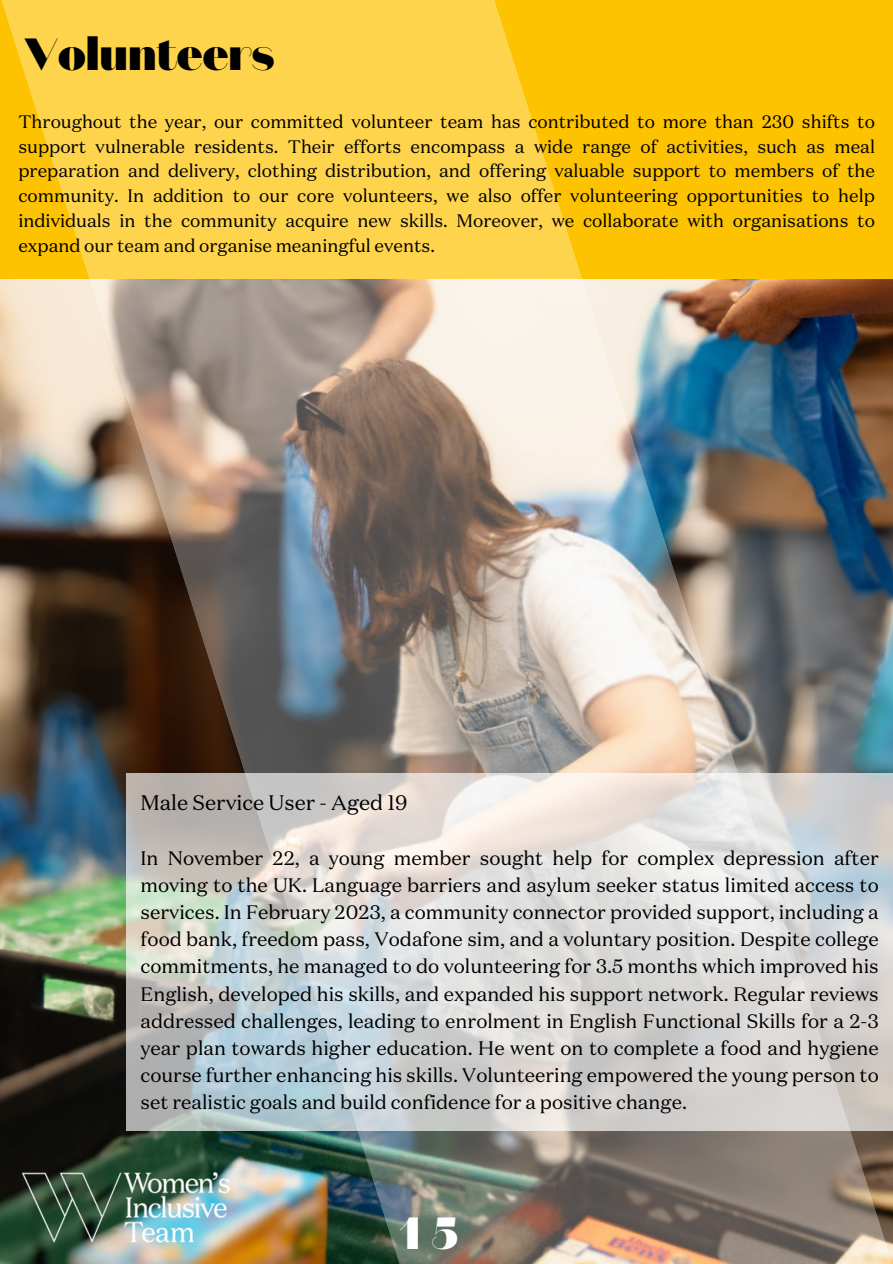
<style>
.page{position:relative;width:893px;height:1264px;background:#fff}
.page>*{position:absolute;margin:0;border:0;box-sizing:border-box;transform-origin:0 0}
.t1{font:900 45px "Domaine Sans Display";color:#000}
.t2{font:900 45px "Domaine Sans Display";color:#fff}
.t3{font:21px "Domaine Text";color:#000}
.t4{font:19.5px/27px "Domaine Text";color:#000;text-align:justify}
.t5{font:18px/24.8px "Domaine Text";color:#000;text-align:justify}
</style>
<div class="page">
<img style="left:0;top:0;width:892px;height:1263px">
<img style="left:22px;top:1172px;width:207px;height:70px">
<svg style="left:126px;top:773px;width:766px;height:357px"></svg>
<p class="t1" style="left:24px;top:25px;width:252px">Volunteers</p>
<p class="t5" style="left:18px;top:109px;width:858px">Throughout the year, our committed volunteer team has contributed to more than 230 shifts to support vulnerable residents. Their efforts encompass a wide range of activities, such as meal preparation and delivery, clothing distribution, and offering valuable support to members of the community. In addition to our core volunteers, we also offer volunteering opportunities to help individuals in the community acquire new skills. Moreover, we collaborate with organisations to expand our team and organise meaningful events.</p>
<p class="t3" style="left:140px;top:788px;width:268px">Male Service User - Aged 19</p>
<p class="t4" style="left:140px;top:844px;width:739px">In November 22, a young member sought help for complex depression after moving to the UK. Language barriers and asylum seeker status limited access to services. In February 2023, a community connector provided support, including a food bank, freedom pass, Vodafone sim, and a voluntary position. Despite college commitments, he managed to do volunteering for 3.5 months which improved his English, developed his skills, and expanded his support network. Regular reviews addressed challenges, leading to enrolment in English Functional Skills for a 2-3 year plan towards higher education. He went on to complete a food and hygiene course further enhancing his skills. Volunteering empowered the young person to set realistic goals and build confidence for a positive change.</p>
<p class="t2" style="left:399px;top:1203px;width:60px">15</p>
</div>
